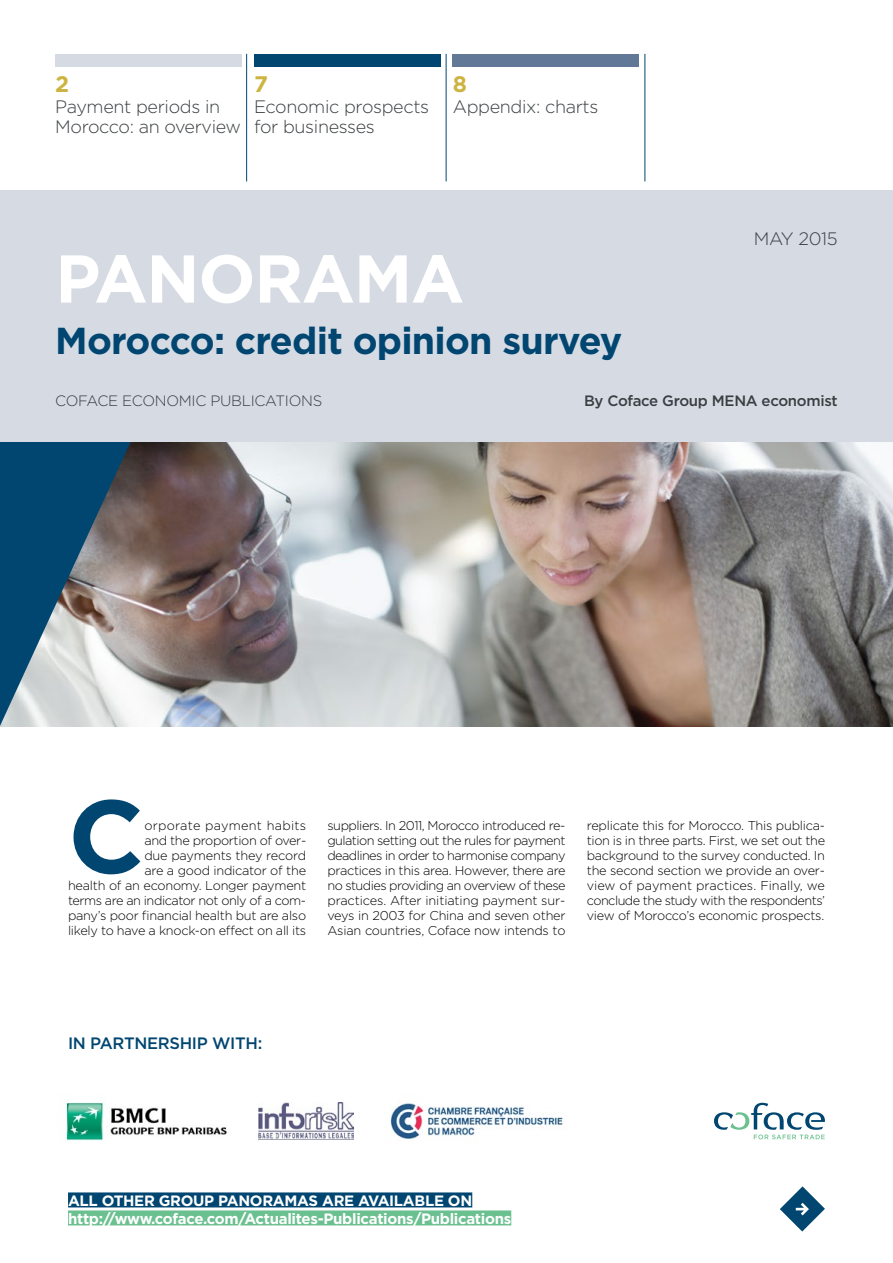
<style>
.page{position:relative;width:893px;height:1263px;background:#fff}
.page>*{position:absolute;margin:0;border:0;box-sizing:border-box;transform-origin:0 0}
.t1{font:700 103.5px "Gotham";color:#004671}
.t2{font:700 67.5px "Gotham";letter-spacing:-.02em;color:#fff}
.t3{font:700 37.5px "Gotham";letter-spacing:-.02em;color:#004671}
.t4{font:700 22.5px "Gotham";color:#cdb441}
.t5{font:300 18px/19.5px "Gotham";letter-spacing:-.02em;color:#3a3e41}
.t6{font:500 16.5px "Gotham";letter-spacing:-.02em;color:#004671}
.t7{font:700 15px/18px "Gotham";letter-spacing:-.02em;color:#fff}
.t8{font:300 15px "Gotham";letter-spacing:-.02em;color:#3a3e41}
.t9{font:500 15px "Gotham";letter-spacing:-.025em;color:#3a3e41}
.t10{font:300 12.75px/15px "Gotham";letter-spacing:-.02em;color:#000;text-align:justify}
</style>
<div class="page">
<img style="left:0;top:441px;width:893px;height:286px">
<svg style="left:714px;top:1103px;width:111px;height:36px"></svg>
<svg style="left:0;top:441px;width:140px;height:285px;background:#628092"></svg>
<svg style="left:780px;top:1186px;width:45px;height:45px"></svg>
<img style="left:66px;top:1102px;width:161px;height:39px">
<img style="left:259px;top:1102px;width:94px;height:38px">
<img style="left:390px;top:1103px;width:173px;height:37px">
<div style="left:0;top:190px;width:893px;height:251px;background:#d5dae3"></div>
<div style="left:55px;top:54px;width:186px;height:13px;background:#d5dae3"></div>
<div style="left:254px;top:54px;width:186px;height:13px;background:#004671"></div>
<div style="left:453px;top:54px;width:186px;height:13px;background:#617996"></div>
<hr style="left:246px;top:54px;width:1px;height:127px;background:#004671">
<hr style="left:446px;top:54px;width:1px;height:127px;background:#004671">
<hr style="left:644px;top:54px;width:1px;height:127px;background:#004671">
<div style="left:68px;top:1192px;width:404px;height:15px;background:#004671"></div>
<div style="left:68px;top:1210px;width:443px;height:15px;background:#6bc090"></div>
<h3 class="t4" style="left:55px;top:70px;width:16px">2</h3>
<h3 class="t5" style="left:55px;top:97px;width:187px">Payment periods in<br>Morocco: an overview</h3>
<h3 class="t4" style="left:254px;top:70px;width:15px">7</h3>
<h3 class="t5" style="left:254px;top:97px;width:177px">Economic prospects for businesses</h3>
<h3 class="t4" style="left:453px;top:70px;width:16px">8</h3>
<h3 class="t5" style="left:453px;top:97px;width:147px">Appendix: charts</h3>
<h2 class="t2" style="left:55px;top:234px;width:410px">PANORAMA</h2>
<h3 class="t3" style="left:55px;top:315px;width:569px">Morocco: credit opinion survey</h3>
<h3 class="t5" style="left:754px;top:228px;width:85px">MAY 2015</h3>
<p class="t8" style="left:55px;top:391px;width:269px">COFACE ECONOMIC PUBLICATIONS</p>
<p class="t9" style="left:584px;top:391px;width:152px">By Coface Group MENA</p>
<p class="t9" style="left:762px;top:391px;width:78px">economist</p>
<h1 class="t1" style="left:68px;top:768px;width:78px">C</h1>
<p class="t10" style="left:68px;top:818px;width:240px;text-align:right">orporate payment habits<br>and the proportion of over-<br>due payments they record<br>are a good indicator of the<br>health of an economy. Longer payment terms are an indicator not only of a com&shy;pany’s poor financial health but are also likely to have a knock-on effect on all its</p>
<p class="t10" style="left:327px;top:818px;width:240px">suppliers. In 2011, Morocco introduced re&shy;gulation setting out the rules for payment deadlines in order to harmonise company practices in this area. However, there are no studies providing an overview of these practices. After initiating payment sur&shy;veys in 2003 for China and seven other Asian countries, Coface now intends to</p>
<p class="t10" style="left:587px;top:818px;width:240px">replicate this for Morocco. This publica&shy;tion is in three parts. First, we set out the background to the survey conducted. In the second section we provide an over&shy;view of payment practices. Finally, we conclude the study with the respondents’ view of Morocco’s economic prospects.</p>
<p class="t6" style="left:68px;top:1032px;width:196px">in partnership with:</p>
<p class="t7" style="left:68px;top:1191px;width:445px">ALL OTHER GROUP PANORAMAS ARE AVAILABLE ON http://www.coface.com/Actualites-Publications/Publications</p>
</div>
